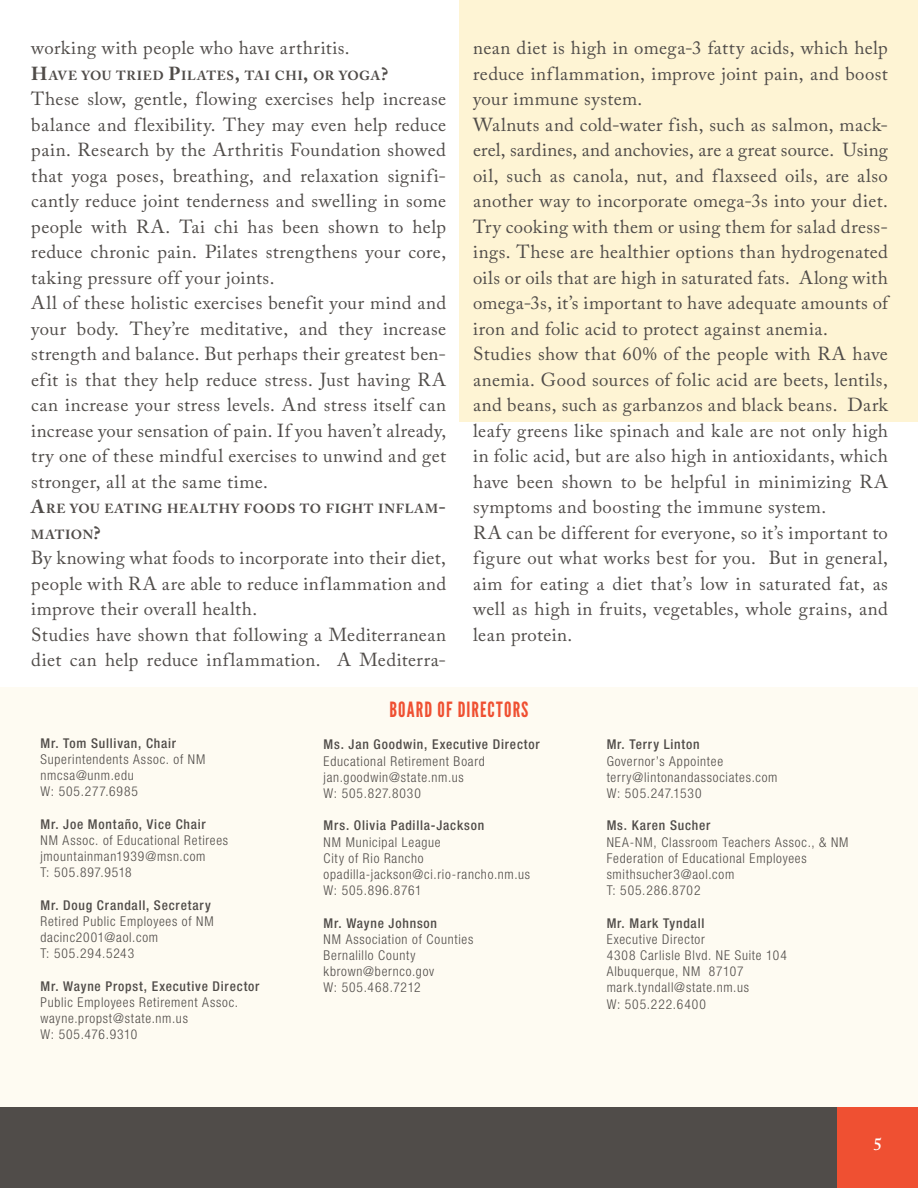
<style>
.page{position:relative;width:918px;height:1188px;background:#fff}
.page>*{position:absolute;margin:0;border:0;box-sizing:border-box;transform-origin:0 0}
.t1{font:21px "League Gothic";letter-spacing:.05em;color:#ef5032}
.Body_Copy{font:18.75px/25.5px "Adobe Caslon Pro";letter-spacing:.025em;color:#504c49;text-align:justify}
.t2{font:600 17.25px "Adobe Caslon Pro";color:#fff}
.Board_of_Directors{font:300 condensed 13.5px/16.2px "Helvetica Neue LT Std";letter-spacing:.055em;color:#504c49}
.Board_of_Directors-2{font:500 condensed 13.5px/16.2px "Helvetica Neue LT Std";letter-spacing:.06em;color:#504c49}
.Body_Copy-2{font:700 13.2px/25.5px "Adobe Caslon Pro";letter-spacing:.045em;color:#504c49}
.s1{font-size:18.75px}
.s2{font-weight:300}
</style>
<div class="page">
<div style="left:0;top:1107px;width:918px;height:81px;background:#504c49"></div>
<div style="left:837px;top:1107px;width:81px;height:81px;background:#ef5032"></div>
<div style="left:459px;top:0;width:459px;height:422px;background:#fef4d4"></div>
<div style="left:0;top:687px;width:918px;height:420px;background:#fefbf2"></div>
<p class="Body_Copy" style="left:31px;top:35px;width:320px">working with people who have arthritis.</p>
<p class="Body_Copy-2" style="left:31px;top:62px;width:359px"><span class="s1">H</span>AVE YOU TRIED <span class="s1">P</span>ILATES<span class="s1">,</span> TAI CHI<span class="s1">,</span> OR YOGA<span class="s1">?</span></p>
<p class="Body_Copy" style="left:31px;top:86px;width:416px">These slow, gentle, flowing exercises help increase balance and flexibility. They may even help reduce pain. Research by the Arthritis Foundation showed that yoga poses, breathing, and relaxation signifi&shy;cantly reduce joint tenderness and swelling in some people with RA. Tai chi has been shown to help reduce chronic pain. Pilates strengthens your core, taking pressure off your joints.</p>
<p class="Body_Copy" style="left:31px;top:290px;width:416px">All of these holistic exercises benefit your mind and your body. They’re meditative, and they increase strength and balance. But perhaps their greatest ben&shy;efit is that they help reduce stress. Just having RA can increase your stress levels. And stress itself can increase your sensation of pain. If you haven’t already, try one of these mindful exercises to unwind and get stronger, all at the same time.</p>
<p class="Body_Copy-2" style="left:31px;top:496px;width:416px"><span class="s1">A</span>RE YOU EATING HEALTHY FOODS TO FIGHT INFLAM<span class="s1">-<br></span>MATION<span class="s1">?</span></p>
<p class="Body_Copy" style="left:31px;top:545px;width:416px">By knowing what foods to incorporate into their diet, people with RA are able to reduce inflammation and improve their overall health.</p>
<p class="Body_Copy" style="left:31px;top:621px;width:416px">Studies have shown that following a Mediterranean diet can help reduce inflammation. A Mediterra-</p>
<p class="Body_Copy" style="left:473px;top:35px;width:416px">nean diet is high in omega-3 fatty acids, which help reduce inflammation, improve joint pain, and boost your immune system.</p>
<p class="Body_Copy" style="left:473px;top:111px;width:416px">Walnuts and cold-water fish, such as salmon, mack&shy;erel, sardines, and anchovies, are a great source. Using oil, such as canola, nut, and flaxseed oils, are also another way to incorporate omega-3s into your diet.<br>Try cooking with them or using them for salad dress&shy;ings. These are healthier options than hydrogenated oils or oils that are high in saturated fats. Along with omega-3s, it’s important to have adequate amounts of iron and folic acid to protect against anemia.</p>
<p class="Body_Copy" style="left:473px;top:341px;width:416px">Studies show that 60% of the people with RA have anemia. Good sources of folic acid are beets, lentils, and beans, such as garbanzos and black beans. Dark leafy greens like spinach and kale are not only high in folic acid, but are also high in antioxidants, which have been shown to be helpful in minimizing RA symptoms and boosting the immune system.</p>
<p class="Body_Copy" style="left:473px;top:519px;width:416px">RA can be different for everyone, so it’s important to figure out what works best for you. But in general, aim for eating a diet that’s low in saturated fat, as well as high in fruits, vegetables, whole grains, and lean protein.</p>
<p class="Board_of_Directors-2" style="left:40px;top:735px;width:137px">Mr. Tom Sullivan, Chair</p>
<p class="Board_of_Directors" style="left:40px;top:751px;width:166px">Superintendents Assoc. of NM</p>
<p class="Board_of_Directors" style="left:40px;top:767px;width:95px">nmcsa@unm.edu</p>
<p class="Board_of_Directors" style="left:40px;top:783px;width:99px">W: 505.277.6985</p>
<p class="Board_of_Directors-2" style="left:40px;top:816px;width:167px">Mr. Joe Montaño, Vice Chair</p>
<p class="Board_of_Directors" style="left:40px;top:832px;width:189px">NM Assoc. of Educational Retirees</p>
<p class="Board_of_Directors" style="left:40px;top:848px;width:167px">jmountainman1939@msn.com</p>
<p class="Board_of_Directors" style="left:40px;top:864px;width:93px">T: 505.897.9518</p>
<p class="Board_of_Directors-2" style="left:40px;top:897px;width:172px">Mr. Doug Crandall, Secretary</p>
<p class="Board_of_Directors" style="left:40px;top:913px;width:175px">Retired Public Employees of NM</p>
<p class="Board_of_Directors" style="left:40px;top:929px;width:119px">dacinc2001@aol.com</p>
<p class="Board_of_Directors" style="left:40px;top:945px;width:95px">T: 505.294.5243</p>
<p class="Board_of_Directors-2" style="left:40px;top:978px;width:221px">Mr. Wayne Propst, Executive Director</p>
<p class="Board_of_Directors" style="left:40px;top:994px;width:199px">Public Employees Retirement Assoc.</p>
<p class="Board_of_Directors" style="left:40px;top:1010px;width:149px">wayne.propst@state.nm.us</p>
<p class="Board_of_Directors" style="left:40px;top:1026px;width:98px">W: 505.476.9310</p>
<p class="t1" style="left:389px;top:697px;width:141px">BOARD OF DIRECTORS</p>
<p class="Board_of_Directors-2" style="left:324px;top:736px;width:218px">Ms. Jan Goodwin, Executive Director<br><span class="s2">Educational Retirement Board</span></p>
<p class="Board_of_Directors" style="left:324px;top:769px;width:142px">jan.goodwin@state.nm.us</p>
<p class="Board_of_Directors" style="left:324px;top:785px;width:99px">W: 505.827.8030</p>
<p class="Board_of_Directors-2" style="left:324px;top:817px;width:162px">Mrs. Olivia Padilla-Jackson</p>
<p class="Board_of_Directors" style="left:324px;top:834px;width:118px">NM Municipal League</p>
<p class="Board_of_Directors" style="left:324px;top:850px;width:101px">City of Rio Rancho</p>
<p class="Board_of_Directors" style="left:324px;top:866px;width:208px">opadilla-jackson@ci.rio-rancho.nm.us</p>
<p class="Board_of_Directors" style="left:324px;top:882px;width:100px">W: 505.896.8761</p>
<p class="Board_of_Directors-2" style="left:324px;top:915px;width:115px">Mr. Wayne Johnson</p>
<p class="Board_of_Directors" style="left:324px;top:931px;width:151px">NM Association of Counties</p>
<p class="Board_of_Directors" style="left:324px;top:947px;width:93px">Bernalillo County</p>
<p class="Board_of_Directors" style="left:324px;top:963px;width:112px">kbrown@bernco.gov</p>
<p class="Board_of_Directors" style="left:324px;top:979px;width:99px">W: 505.468.7212</p>
<p class="Board_of_Directors-2" style="left:607px;top:736px;width:95px">Mr. Terry Linton</p>
<p class="Board_of_Directors" style="left:607px;top:753px;width:118px">Governor’s Appointee</p>
<p class="Board_of_Directors" style="left:607px;top:769px;width:172px">terry@lintonandassociates.com</p>
<p class="Board_of_Directors" style="left:607px;top:785px;width:96px">W: 505.247.1530</p>
<p class="Board_of_Directors-2" style="left:607px;top:817px;width:105px">Ms. Karen Sucher</p>
<p class="Board_of_Directors" style="left:607px;top:834px;width:243px">NEA-NM, Classroom Teachers Assoc., &amp; NM<br>Federation of Educational Employees</p>
<p class="Board_of_Directors" style="left:607px;top:866px;width:129px">smithsucher3@aol.com</p>
<p class="Board_of_Directors" style="left:607px;top:882px;width:95px">T: 505.286.8702</p>
<p class="Board_of_Directors-2" style="left:607px;top:915px;width:99px">Mr. Mark Tyndall</p>
<p class="Board_of_Directors" style="left:607px;top:931px;width:100px">Executive Director</p>
<p class="Board_of_Directors" style="left:607px;top:947px;width:182px">4308 Carlisle Blvd. NE Suite 104</p>
<p class="Board_of_Directors" style="left:607px;top:963px;width:138px">Albuquerque, NM 87107</p>
<p class="Board_of_Directors" style="left:607px;top:979px;width:144px">mark.tyndall@state.nm.us</p>
<p class="Board_of_Directors" style="left:607px;top:996px;width:101px">W: 505.222.6400</p>
<p class="t2" style="left:874px;top:1134px;width:10px">5</p>
</div>
